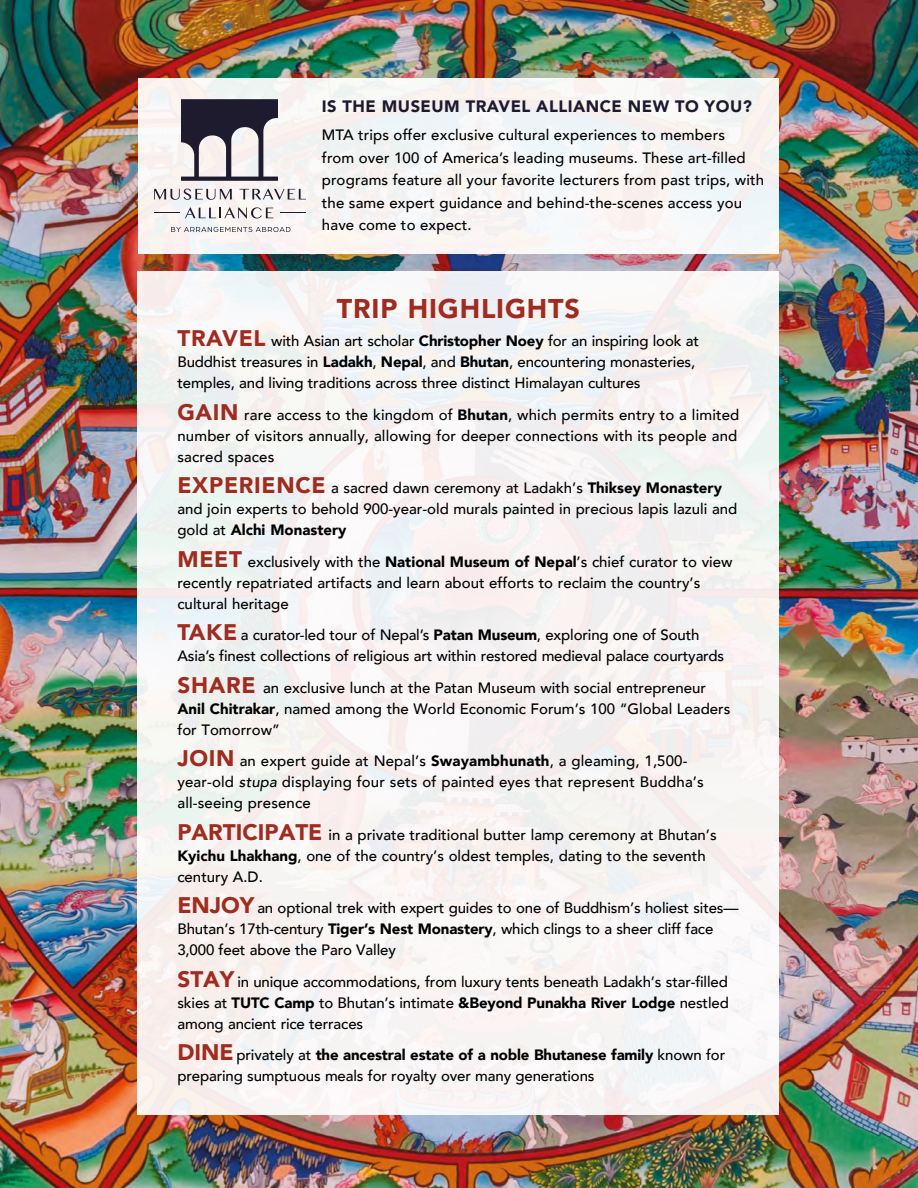
<style>
.page{position:relative;width:918px;height:1188px;background:#fff}
.page>*{position:absolute;margin:0;border:0;box-sizing:border-box;transform-origin:0 0}
.t1{font:900 27px "Avenir";letter-spacing:.03em;color:#a02b1f}
.t2{font:900 16.5px "Avenir";letter-spacing:.03em;color:#1d1a2e}
.t3{font:500 15px/21px "Avenir";color:#000}
.s1{font-weight:900;font-size:22.5px;color:#a02b1f}
.s2{font-weight:900}
.s3{font-style:italic}
</style>
<div class="page">
<img style="left:0;top:0;width:918px;height:1188px">
<div style="left:138px;top:272px;width:641px;height:843px;background:#f7f3f3"></div>
<div style="left:138px;top:78px;width:641px;height:176px;background:#f7f4f4"></div>
<svg style="left:181px;top:99px;width:97px;height:82px"></svg>
<svg style="left:154px;top:189px;width:78px;height:11px"></svg>
<svg style="left:240px;top:189px;width:66px;height:11px"></svg>
<svg style="left:171px;top:227px;width:119px;height:5px"></svg>
<svg style="left:154px;top:207px;width:119px;height:12px"></svg>
<p class="t2" style="left:322px;top:92px;width:432px">IS THE MUSEUM TRAVEL ALLIANCE NEW TO YOU?</p>
<p class="t3" style="left:322px;top:123px;width:444px;line-height:22.5px">MTA trips offer exclusive cultural experiences to members<br>from over 100 of America’s leading museums. These art-filled programs feature all your favorite lecturers from past trips, with the same expert guidance and behind-the-scenes access you have come to expect.</p>
<h1 class="t1" style="left:337px;top:285px;width:245px">TRIP HIGHLIGHTS</h1>
<p class="t3" style="left:177px;top:330px;width:523px"><span class="s1">TRAVEL</span> with Asian art scholar <span class="s2">Christopher Noey</span> for an inspiring look at<br>Buddhist treasures in <span class="s2">Ladakh</span>, <span class="s2">Nepal</span>, and <span class="s2">Bhutan</span>, encountering monasteries, temples, and living traditions across three distinct Himalayan cultures</p>
<p class="t3" style="left:177px;top:403px;width:564px"><span class="s1">GAIN</span> rare access to the kingdom of <span class="s2">Bhutan</span>, which permits entry to a limited number of visitors annually, allowing for deeper connections with its people and sacred spaces</p>
<p class="t3" style="left:177px;top:477px;width:561px"><span class="s1">EXPERIENCE</span> a sacred dawn ceremony at Ladakh’s <span class="s2">Thiksey Monastery </span>and join experts to behold 900-year-old murals painted in precious lapis lazuli and gold at <span class="s2">Alchi Monastery</span></p>
<p class="t3" style="left:177px;top:550px;width:557px"><span class="s1">MEET</span> exclusively with the <span class="s2">National Museum of Nepal</span>’s chief curator to view recently repatriated artifacts and learn about efforts to reclaim the country’s cultural heritage</p>
<p class="t3" style="left:177px;top:624px;width:548px"><span class="s1">TAKE</span> a curator-led tour of Nepal’s <span class="s2">Patan Museum</span>, exploring one of South<br>Asia’s finest collections of religious art within restored medieval palace courtyards</p>
<p class="t3" style="left:177px;top:676px;width:555px"><span class="s1">SHARE</span> an exclusive lunch at the Patan Museum with social entrepreneur<br><span class="s2">Anil Chitrakar</span>, named among the World Economic Forum’s 100 “Global Leaders for Tomorrow”</p>
<p class="t3" style="left:177px;top:750px;width:528px"><span class="s1">JOIN</span> an expert guide at Nepal’s <span class="s2">Swayambhunath</span>, a gleaming, 1,500- year-old <span class="s3">stupa</span> displaying four sets of painted eyes that represent Buddha’s all-seeing presence</p>
<p class="t3" style="left:177px;top:823px;width:541px"><span class="s1">PARTICIPATE</span> in a private traditional butter lamp ceremony at Bhutan’s<br><span class="s2">Kyichu Lhakhang</span>, one of the country’s oldest temples, dating to the seventh century A.D.</p>
<p class="t3" style="left:177px;top:897px;width:563px"><span class="s1">ENJOY</span> an optional trek with expert guides to one of Buddhism’s holiest sites—<br>Bhutan’s 17th-century <span class="s2">Tiger’s Nest Monastery</span>, which clings to a sheer cliff face<br>3,000 feet above the Paro Valley</p>
<p class="t3" style="left:177px;top:970px;width:553px;text-align:justify"><span class="s1">STAY</span> in unique accommodations, from luxury tents beneath Ladakh’s star-filled skies at <span class="s2">TUTC Camp</span> to Bhutan’s intimate <span class="s2">&amp;Beyond Punakha River Lodge</span> nestled among ancient rice terraces</p>
<p class="t3" style="left:177px;top:1044px;width:549px"><span class="s1">DINE</span> privately at <span class="s2">the ancestral estate of a noble Bhutanese family</span> known for preparing sumptuous meals for royalty over many generations</p>
</div>
